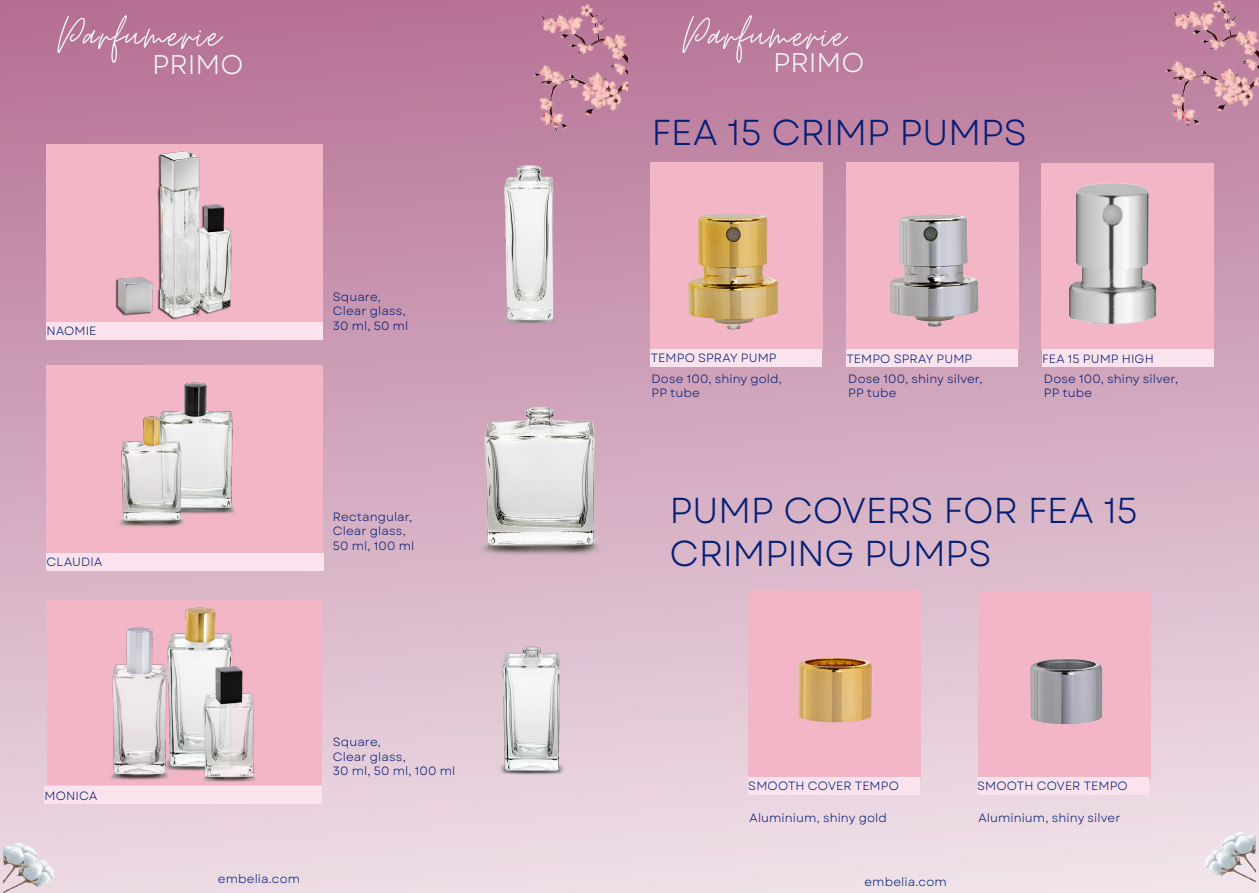
<style>
.page{position:relative;width:1259px;height:893px;background:#fff}
.page>*{position:absolute;margin:0;border:0;box-sizing:border-box;transform-origin:0 0}
.t1{font:54px "Moon Time";letter-spacing:.03em;color:#f0f1f2}
.TITRE_OK{font:36px/43.2px "Garet";letter-spacing:-.015em;color:#051f75}
.t2{font:27px "Garet";color:#f5f5f6}
.CARACTERISTIQUES{font:12px/14.4px "Garet";letter-spacing:.01em;color:#001a72}
.GAMME{font:12px "Garet";letter-spacing:.01em;color:#001a72}
</style>
<div class="page">
<div style="left:0;top:0;width:1259px;height:893px;background:linear-gradient(to bottom,#b67195,#f0e1e8)"></div>
<img style="left:233px;top:4px;width:394px;height:557px">
<img style="left:865px;top:0;width:394px;height:557px">
<img style="left:4px;top:818px;width:51px;height:75px">
<img style="left:1204px;top:807px;width:51px;height:75px">
<div style="left:46px;top:145px;width:276px;height:177px;background:#f3b6c7"></div>
<div style="left:47px;top:365px;width:276px;height:196px;background:#f3b6c7"></div>
<div style="left:47px;top:600px;width:274px;height:185px;background:#f3b6c7"></div>
<img style="left:112px;top:134px;width:160px;height:186px">
<img style="left:101px;top:607px;width:186px;height:180px">
<div style="left:650px;top:163px;width:172px;height:187px;background:#f3b6c7"></div>
<div style="left:748px;top:590px;width:172px;height:187px;background:#f3b6c7"></div>
<div style="left:978px;top:591px;width:172px;height:187px;background:#f3b6c7"></div>
<img style="left:798px;top:657px;width:75px;height:66px">
<img style="left:1030px;top:658px;width:73px;height:67px">
<img style="left:688px;top:213px;width:91px;height:117px">
<img style="left:445px;top:157px;width:175px;height:176px">
<img style="left:454px;top:395px;width:158px;height:166px">
<img style="left:425px;top:612px;width:215px;height:215px">
<img style="left:119px;top:382px;width:116px;height:145px">
<img style="left:786px;top:117px;width:307px;height:313px">
<div style="left:47px;top:322px;width:276px;height:17px;background:#fbe3ed"></div>
<div style="left:47px;top:553px;width:277px;height:17px;background:#fbe3ed"></div>
<div style="left:846px;top:350px;width:171px;height:17px;background:#fbe3ed"></div>
<div style="left:748px;top:777px;width:171px;height:17px;background:#fbe3ed"></div>
<div style="left:651px;top:349px;width:171px;height:17px;background:#fbe3ed"></div>
<div style="left:977px;top:777px;width:171px;height:17px;background:#fbe3ed"></div>
<svg style="left:1041px;top:164px;width:173px;height:187px;background:#e2b9c5"></svg>
<div style="left:1042px;top:350px;width:171px;height:17px;background:#fbe3ed"></div>
<div style="left:45px;top:787px;width:277px;height:17px;background:#fbe3ed"></div>
<h1 class="t1" style="left:57px;top:10px;width:165px">Parfumerie</h1>
<h1 class="t1" style="left:682px;top:10px;width:165px">Parfumerie</h1>
<h3 class="t2" style="left:152px;top:48px;width:93px">PRIMO</h3>
<h3 class="t2" style="left:773px;top:47px;width:93px">PRIMO</h3>
<p class="GAMME" style="left:47px;top:323px;width:51px">NAOMIE</p>
<p class="GAMME" style="left:47px;top:554px;width:57px">CLAUDIA</p>
<p class="GAMME" style="left:45px;top:788px;width:54px">MONICA</p>
<p class="CARACTERISTIQUES" style="left:333px;top:290px;width:77px">Square,<br>Clear glass,<br>30 ml, 50 ml</p>
<p class="CARACTERISTIQUES" style="left:333px;top:510px;width:83px">Rectangular,<br>Clear glass,<br>50 ml, 100 ml</p>
<p class="CARACTERISTIQUES" style="left:333px;top:735px;width:124px">Square,<br>Clear glass,<br>30 ml, 50 ml, 100 ml</p>
<p class="TITRE_OK" style="left:651px;top:112px;width:377px">FEA 15 CRIMP PUMPS</p>
<p class="GAMME" style="left:651px;top:350px;width:127px">TEMPO SPRAY PUMP</p>
<p class="CARACTERISTIQUES" style="left:651px;top:372px;width:132px">Dose 100, shiny gold,<br>PP tube</p>
<p class="GAMME" style="left:846px;top:351px;width:127px">TEMPO SPRAY PUMP</p>
<p class="CARACTERISTIQUES" style="left:848px;top:372px;width:136px">Dose 100, shiny silver,<br>PP tube</p>
<p class="GAMME" style="left:1042px;top:351px;width:113px">FEA 15 PUMP HIGH</p>
<p class="CARACTERISTIQUES" style="left:1044px;top:372px;width:136px">Dose 100, shiny silver,<br>PP tube</p>
<p class="TITRE_OK" style="left:669px;top:490px;width:470px">PUMP COVERS FOR FEA 15<br>CRIMPING PUMPS</p>
<p class="GAMME" style="left:748px;top:778px;width:152px">SMOOTH COVER TEMPO</p>
<p class="CARACTERISTIQUES" style="left:749px;top:811px;width:139px">Aluminium, shiny gold</p>
<p class="GAMME" style="left:977px;top:778px;width:152px">SMOOTH COVER TEMPO</p>
<p class="CARACTERISTIQUES" style="left:978px;top:811px;width:144px">Aluminium, shiny silver</p>
<p class="CARACTERISTIQUES" style="left:218px;top:872px;width:84px">embelia.com</p>
<p class="CARACTERISTIQUES" style="left:864px;top:875px;width:84px">embelia.com</p>
</div>
